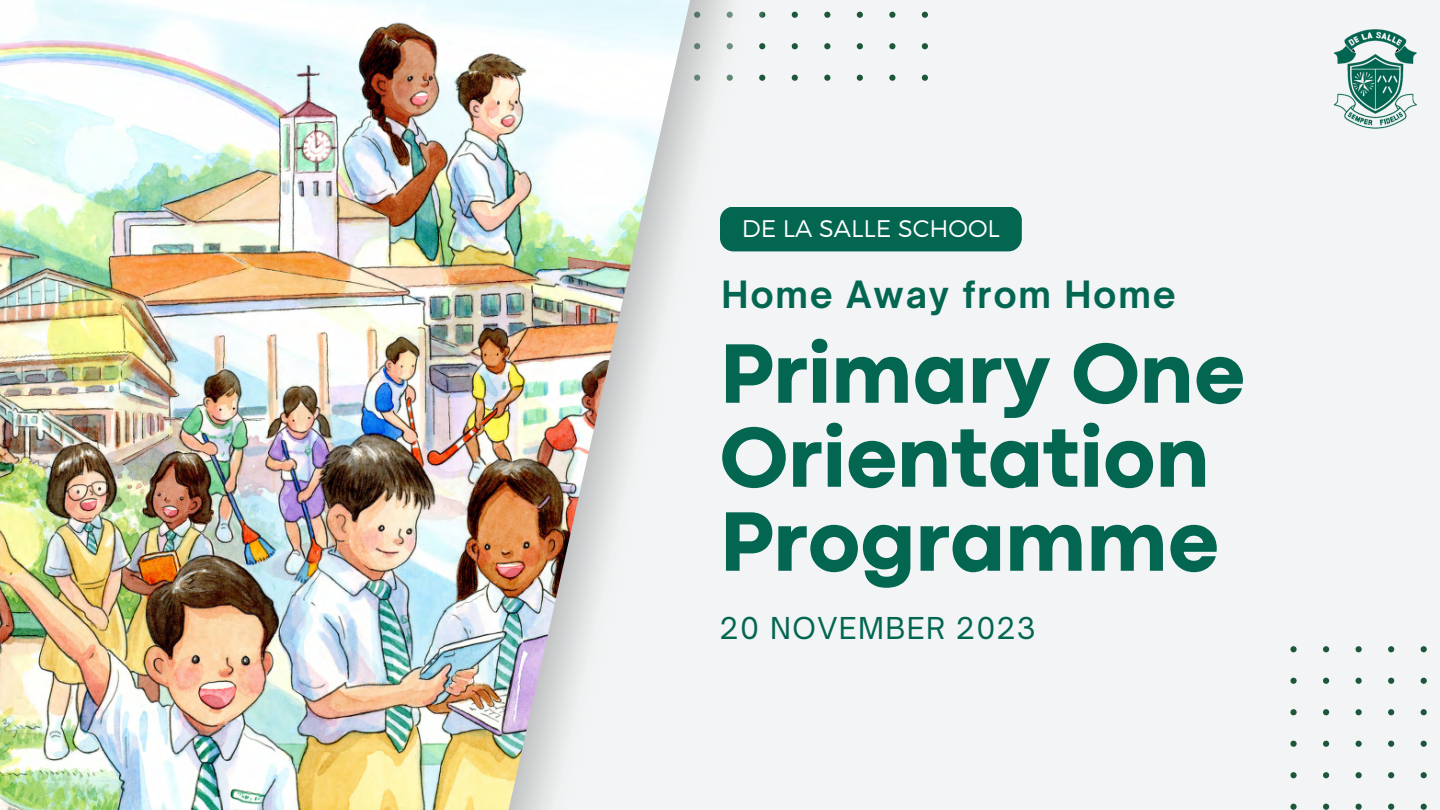
<style>
.page{position:relative;width:1440px;height:810px;background:#f2f4f5}
.page>*{position:absolute;margin:0;border:0;box-sizing:border-box;transform-origin:0 0}
.t1{font:800 88px/84px "Codec Pro";color:#026651}
.t2{font:700 36px "Open Sauce One";letter-spacing:.05em;color:#026651}
.t3{font:28.9px "Open Sauce One";letter-spacing:.05em;color:#026651}
.t4{font:300 24px "Montserrat";color:#fff}
</style>
<div class="page">
<svg style="left:791px;top:11px;width:137px;height:70px"></svg>
<svg style="left:691px;top:0;width:88px;height:252px"></svg>
<img style="left:0;top:0;width:691px;height:810px">
<div style="left:720px;top:207px;width:302px;height:44px;background:#026651;border-radius:14px"></div>
<svg style="left:1290px;top:646px;width:137px;height:164px"></svg>
<img style="left:1333px;top:29px;width:84px;height:100px">
<p class="t4" style="left:742px;top:213px;width:260px">DE LA SALLE SCHOOL</p>
<p class="t2" style="left:721px;top:272px;width:456px">Home Away from Home</p>
<p class="t1" style="left:720px;top:338px;width:526px">Primary One</p>
<p class="t1" style="left:720px;top:422px;width:500px">Orientation<br>Programme</p>
<p class="t3" style="left:720px;top:610px;width:318px">20 NOVEMBER 2023</p>
</div>
